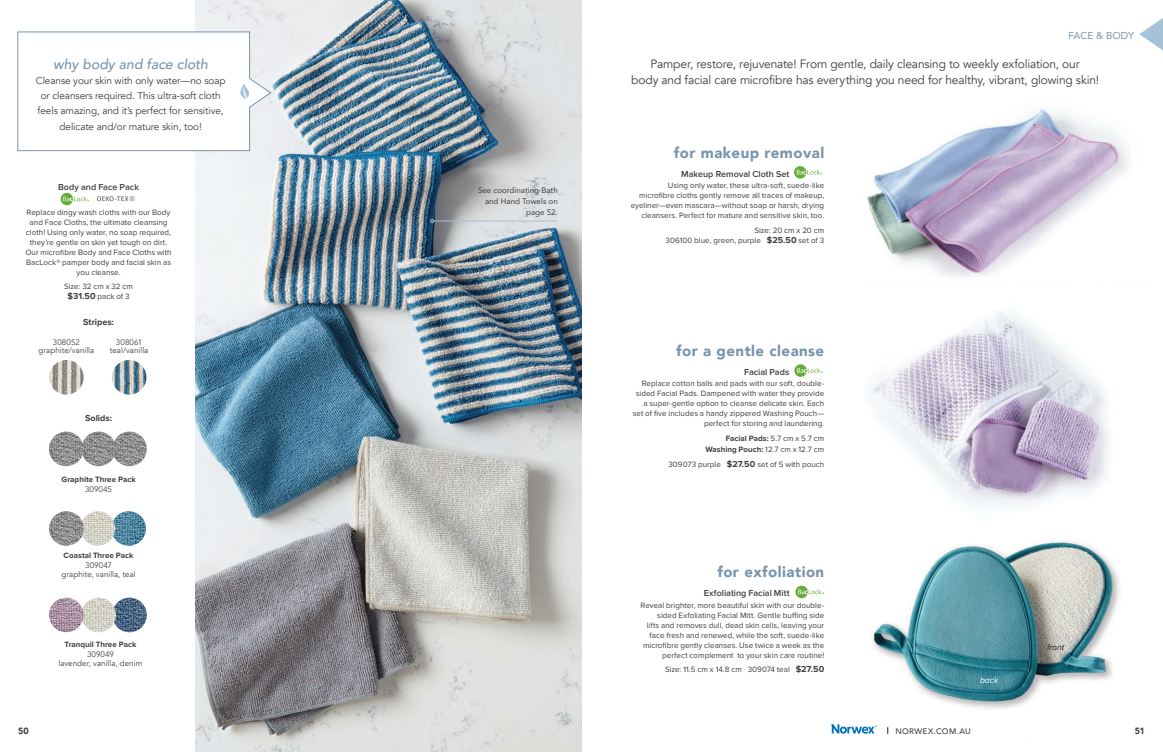
<style>
.page{position:relative;width:1163px;height:752px;background:#fff}
.page>*{position:absolute;margin:0;border:0;box-sizing:border-box;transform-origin:0 0}
.Product_Name{font:900 15px "Avenir";letter-spacing:.03em;color:#7994ad}
.t1{font:italic 500 14px "Avenir";color:#7994ad}
.Product_Name-2{font:12px/16px "Avenir";letter-spacing:-.015em;color:#3e3e3f;text-align:center}
.t2{font:10px/15px "Avenir";letter-spacing:-.01em;color:#3e3e3f;text-align:center}
.t3{font:10px "Avenir";color:#7994ad}
.Product_Name-3{font:600 9px "Proxima Nova";color:#3e3e3f}
.Body_Copy{font:600 9px "Proxima Nova";color:#3e3e3f}
.Body_Copy-2{font:700 9px "Proxima Nova";color:#3e3e3f}
.Body_Copy-3{font:900 9px "Avenir";color:#3e3e3f}
.Body_Copy-4{font:italic 8.5px "Proxima Nova";color:#231f20}
.Body_Copy-5{font:italic 8.5px "Proxima Nova";color:#fff}
.Body_Copy-6{font:8px/10px "Proxima Nova";letter-spacing:.005em;color:#3e3e3f;text-align:right}
.Product_Name-4{font:8px/10px "Proxima Nova";letter-spacing:.005em;color:#3e3e3f;text-align:right}
.Body_Copy-7{font:700 8px/10px "Proxima Nova";color:#3e3e3f;text-align:center}
.Body_Copy-8{font:8px/8px "Avenir";letter-spacing:.005em;color:#3e3e3f;text-align:center}
.t4{font:8px/11px "Avenir";color:#3e3e3f;text-align:right}
.Body_Copy-9{font:500 8px "Avenir";letter-spacing:.045em;color:#3e3e3f}
.s1{font-weight:700;font-size:9px}
.s2{font-family:"Avenir";font-weight:400}
.s3{font-weight:400}
</style>
<div class="page">
<img style="left:872px;top:312px;width:237px;height:192px">
<img style="left:868px;top:541px;width:252px;height:193px">
<img style="left:112px;top:360px;width:34px;height:34px;border-radius:17px">
<img style="left:49px;top:360px;width:35px;height:34px;border-radius:17px">
<img style="left:867px;top:109px;width:262px;height:168px">
<img style="left:196px;top:0;width:385px;height:751px">
<img style="left:111px;top:511px;width:35px;height:34px;border-radius:17px">
<img style="left:80px;top:511px;width:35px;height:34px;border-radius:17px">
<img style="left:49px;top:511px;width:35px;height:34px;border-radius:17px">
<img style="left:112px;top:597px;width:35px;height:35px;border-radius:17px">
<img style="left:81px;top:597px;width:35px;height:35px;border-radius:17px">
<img style="left:49px;top:597px;width:34px;height:35px;border-radius:17px">
<img style="left:112px;top:431px;width:35px;height:35px;border-radius:17px">
<img style="left:81px;top:431px;width:35px;height:35px;border-radius:17px">
<img style="left:49px;top:431px;width:34px;height:35px;border-radius:17px">
<svg style="left:794px;top:166px;width:28px;height:12px"></svg>
<svg style="left:794px;top:364px;width:28px;height:12px"></svg>
<svg style="left:795px;top:585px;width:28px;height:13px"></svg>
<svg style="left:61px;top:193px;width:28px;height:12px"></svg>
<svg style="left:97px;top:196px;width:37px;height:5px"></svg>
<svg style="left:1139px;top:18px;width:23px;height:32px"></svg>
<svg style="left:17px;top:31px;width:254px;height:120px"></svg>
<hr style="left:433px;top:220px;width:124px;height:1px;background:#a5c2d8">
<svg style="left:430px;top:219px;width:4px;height:4px"></svg>
<svg style="left:831px;top:723px;width:46px;height:10px"></svg>
<p class="t1" style="left:53px;top:56px;width:156px">why body and face cloth</p>
<p class="t2" style="left:36px;top:74px;width:191px">Cleanse your skin with only water—no soap or cleansers required. This ultra-soft cloth feels amazing, and it’s perfect for sensitive, delicate and/or mature skin, too!</p>
<p class="Body_Copy" style="left:58px;top:181px;width:82px">Body and Face Pack</p>
<p class="Body_Copy-6" style="left:25px;top:207px;width:148px;text-align:center">Replace dingy wash cloths with our Body and Face Cloths, the ultimate cleansing cloth! Using only water, no soap required, they’re gentle on skin yet tough on dirt.<br>Our microfibre Body and Face Cloths with BacLock® pamper body and facial skin as you cleanse.</p>
<p class="Body_Copy-6" style="left:64px;top:282px;width:70px;text-align:center">Size: 32 cm x 32 cm <span class="s1">$31.50</span> pack of 3</p>
<p class="Body_Copy-2" style="left:83px;top:317px;width:32px">Stripes:</p>
<p class="Body_Copy-8" style="left:38px;top:338px;width:57px">308052 graphite/vanilla</p>
<p class="Body_Copy-8" style="left:110px;top:338px;width:40px">308061 teal/vanilla</p>
<p class="Body_Copy-2" style="left:85px;top:412px;width:28px">Solids:</p>
<p class="Body_Copy-7" style="left:62px;top:474px;width:75px">Graphite Three Pack<br><span class="s2">309045</span></p>
<p class="Body_Copy-7" style="left:64px;top:550px;width:71px">Coastal Three Pack<br><span class="s2">309047</span></p>
<p class="Body_Copy-8" style="left:61px;top:570px;width:76px">graphite, vanilla, teal</p>
<p class="Body_Copy-7" style="left:65px;top:639px;width:73px">Tranquil Three Pack<br><span class="s2">309049</span></p>
<p class="Body_Copy-8" style="left:58px;top:658px;width:86px">lavender, vanilla, denim</p>
<p class="t4" style="left:478px;top:184px;width:81px">See coordinating Bath and Hand Towels on page 52.</p>
<p class="t3" style="left:1068px;top:27px;width:67px">FACE &amp; BODY</p>
<p class="Product_Name-2" style="left:631px;top:56px;width:469px">Pamper, restore, rejuvenate! From gentle, daily cleansing to weekly exfoliation, our<br>body and facial care microfibre has everything you need for healthy, vibrant, glowing skin!</p>
<p class="Product_Name" style="left:673px;top:139px;width:152px">for makeup removal</p>
<p class="Product_Name-3" style="left:681px;top:168px;width:109px">Makeup Removal Cloth Set</p>
<p class="Body_Copy-6" style="left:630px;top:180px;width:195px">Using only water, these ultra-soft, suede-like microfibre cloths gently remove all traces of makeup, eyeliner—even mascara—without soap or harsh, drying cleansers. Perfect for mature and sensitive skin, too.</p>
<p class="Body_Copy-6" style="left:665px;top:225px;width:160px">Size: 20 cm x 20 cm<br>306100 blue, green, purple <span class="s1">$25.50</span> set of 3</p>
<p class="Product_Name" style="left:676px;top:337px;width:149px">for a gentle cleanse</p>
<p class="Product_Name-3" style="left:744px;top:366px;width:47px">Facial Pads</p>
<p class="Product_Name-4" style="left:632px;top:378px;width:193px">Replace cotton balls and pads with our soft, double&shy;sided Facial Pads. Dampened with water they provide a super-gentle option to cleanse delicate skin. Each set of five includes a handy zippered Washing Pouch— perfect for storing and laundering.</p>
<p class="Body_Copy-7" style="left:725px;top:433px;width:100px">Facial Pads: <span class="s3">5.7 cm x 5.7 cm</span></p>
<p class="Body_Copy-7" style="left:705px;top:444px;width:120px">Washing Pouch: <span class="s3">12.7 cm x 12.7 cm</span></p>
<p class="Body_Copy-6" style="left:668px;top:459px;width:157px">309073 purple <span class="s1">$27.50</span> set of 5 with pouch</p>
<p class="Product_Name" style="left:717px;top:558px;width:108px">for exfoliation</p>
<p class="Product_Name-3" style="left:703px;top:587px;width:87px">Exfoliating Facial Mitt</p>
<p class="Body_Copy-6" style="left:640px;top:599px;width:185px">Reveal brighter, more beautiful skin with our double&shy;sided Exfoliating Facial Mitt. Gentle buffing side<br>lifts and removes dull, dead skin cells, leaving your face fresh and renewed, while the soft, suede-like microfibre gently cleanses. Use twice a week as the perfect complement to your skin care routine!</p>
<p class="Body_Copy-6" style="left:665px;top:664px;width:161px">Size: 11.5 cm x 14.8 cm 309074 teal <span class="s1">$27.50</span></p>
<p class="Body_Copy-5" style="left:979px;top:675px;width:20px">back</p>
<p class="Body_Copy-4" style="left:1046px;top:641px;width:19px">front</p>
<p class="Body_Copy-3" style="left:18px;top:722px;width:12px">50</p>
<p class="Body_Copy-9" style="left:895px;top:723px;width:77px">NORWEX.COM.AU</p>
<p class="Body_Copy-3" style="left:1134px;top:722px;width:12px">51</p>
</div>
